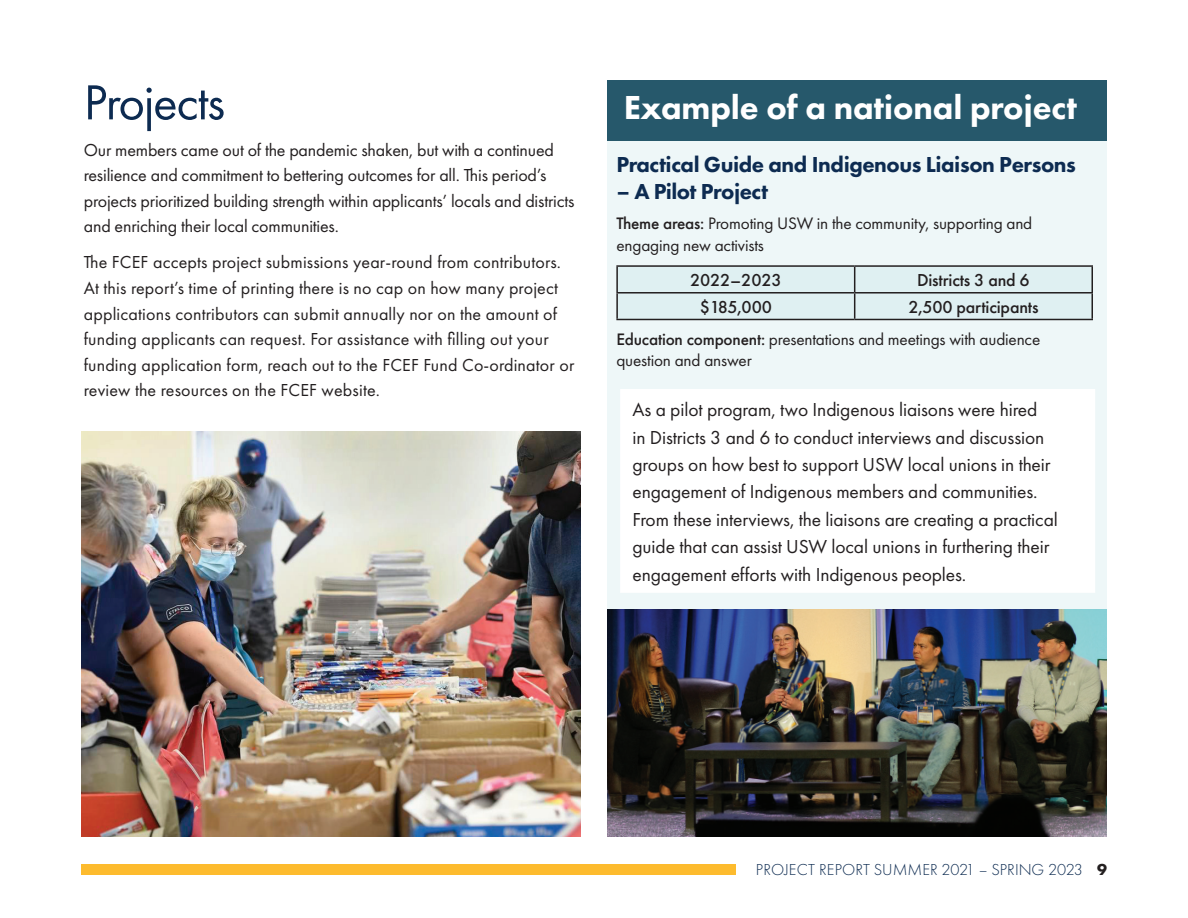
<style>
.page{position:relative;width:1188px;height:918px;background:#fff}
.page>*{position:absolute;margin:0;border:0;box-sizing:border-box;transform-origin:0 0}
.t1{font:51px "Futura PT";letter-spacing:-.025em;color:#0d2b51}
.t2{font:800 34.5px "Futura PT";letter-spacing:-.005em;color:#fff}
.t3{font:800 22.5px "Futura PT";letter-spacing:-.02em;color:#0d2b51}
.t4{font:19.5px/27.5px "Futura PT";letter-spacing:-.005em;color:#231f20}
.t5{font:18px/25.5px "Futura PT";letter-spacing:.01em;color:#231f20}
.t6{font:18px/25.5px "Futura PT";letter-spacing:-.01em;color:#231f20}
.t7{font:500 18px "Futura PT";letter-spacing:-.01em;color:#231f20}
.t8{font:17.25px/21.8px "Futura PT";letter-spacing:-.01em;color:#231f20}
.t9{font:300 16.5px "Futura PT";color:#0d2b51}
.s1{font-weight:500}
.s2{font-weight:700;color:#231f20}
</style>
<div class="page">
<div style="left:81px;top:864px;width:654px;height:11px;background:#fdbb2e"></div>
<img style="left:81px;top:431px;width:499px;height:405px">
<div style="left:608px;top:87px;width:499px;height:750px;background:#eef7f8"></div>
<hr style="left:616px;top:265px;width:239px;height:2px;background:#231f20">
<hr style="left:616px;top:267px;width:2px;height:25px;background:#231f20">
<hr style="left:855px;top:265px;width:238px;height:2px;background:#231f20">
<hr style="left:616px;top:292px;width:239px;height:2px;background:#231f20">
<hr style="left:616px;top:294px;width:2px;height:25px;background:#231f20">
<svg style="left:617px;top:266px;width:476px;height:53px"></svg>
<hr style="left:616px;top:319px;width:239px;height:1px;background:#231f20">
<hr style="left:855px;top:319px;width:238px;height:1px;background:#231f20">
<div style="left:608px;top:80px;width:499px;height:61px;background:#26586b"></div>
<img style="left:608px;top:609px;width:499px;height:227px">
<div style="left:621px;top:390px;width:473px;height:202px;background:#fff"></div>
<div style="left:620px;top:389px;width:475px;height:204px;border:2px solid #fff"></div>
<h1 class="t1" style="left:84px;top:72px;width:143px">Projects</h1>
<p class="t6" style="left:84px;top:137px;width:492px">Our members came out of the pandemic shaken, but with a continued resilience and commitment to bettering outcomes for all. This period’s projects prioritized building strength within applicants’ locals and districts and enriching their local communities.</p>
<p class="t5" style="left:84px;top:250px;width:492px">The FCEF accepts project submissions year-round from contributors.<br>At this report’s time of printing there is no cap on how many project applications contributors can submit annually nor on the amount of funding applicants can request. For assistance with filling out your funding application form, reach out to the FCEF Fund Co-ordinator or review the resources on the FCEF website.</p>
<h2 class="t2" style="left:624px;top:86px;width:455px">Example of a national project</h2>
<p class="t3" style="left:616px;top:150px;width:461px">Practical Guide and Indigenous Liaison Persons</p>
<p class="t3" style="left:616px;top:177px;width:153px">– A Pilot Project</p>
<p class="t8" style="left:616px;top:212px;width:417px"><span class="s1">Theme areas:</span> Promoting USW in the community, supporting and engaging new activists</p>
<p class="t7" style="left:690px;top:269px;width:93px">2022–2023</p>
<p class="t7" style="left:917px;top:269px;width:114px">Districts 3 and 6</p>
<p class="t7" style="left:700px;top:296px;width:74px">$185,000</p>
<p class="t7" style="left:908px;top:296px;width:132px">2,500 participants</p>
<p class="t8" style="left:616px;top:328px;width:425px"><span class="s1">Education component:</span> presentations and meetings with audience question and answer</p>
<p class="t4" style="left:632px;top:396px;width:427px">As a pilot program, two Indigenous liaisons were hired<br>in Districts 3 and 6 to conduct interviews and discussion groups on how best to support USW local unions in their engagement of Indigenous members and communities.<br>From these interviews, the liaisons are creating a practical guide that can assist USW local unions in furthering their engagement efforts with Indigenous peoples.</p>
<p class="t9" style="left:756px;top:860px;width:353px">PROJECT REPORT SUMMER 2021 – SPRING 2023 <span class="s2">9</span></p>
</div>
